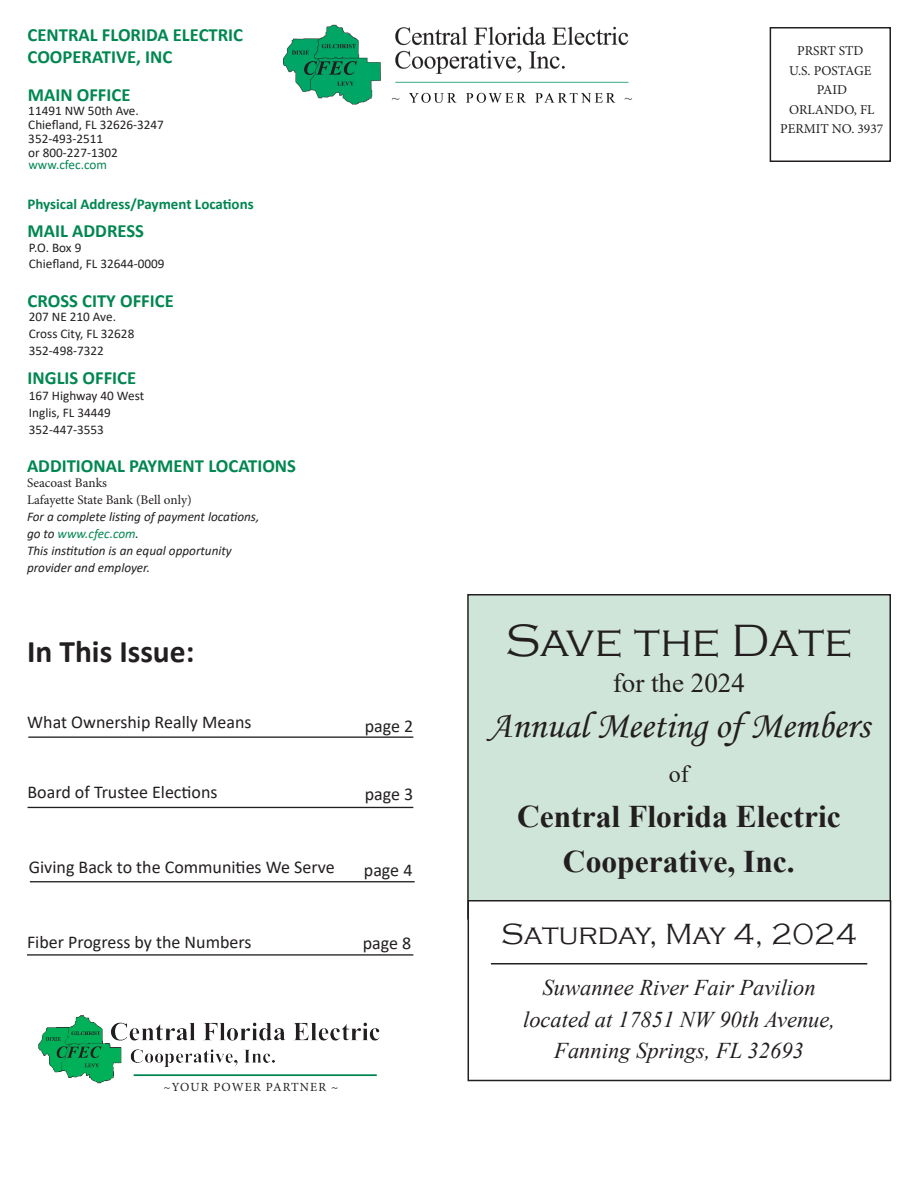
<style>
.page{position:relative;width:918px;height:1188px;background:#fff}
.page>*{position:absolute;margin:0;border:0;box-sizing:border-box;transform-origin:0 0}
.t1{font:300 46.5px "Copperplate Gothic";color:#231f20}
.t2{font:37.5px "Monotype Corsiva";color:#231f20}
.t3{font:700 31.5px/45px "Times New Roman";color:#231f20;text-align:center}
.t4{font:700 31.5px "Calibri";color:#231f20}
.t5{font:300 30px "Copperplate Gothic";color:#231f20}
.t6{font:27px "Times New Roman";color:#231f20}
.t7{font:24px "Times New Roman";color:#231f20}
.t8{font:italic 22.5px/31.5px "Times New Roman";color:#231f20;text-align:center}
.t9{font:700 18.6px/22.4px "Calibri";color:#008751}
.t10{font:18px "Calibri";color:#231f20}
.t11{font:700 15px "Calibri";color:#008751}
.t12{font:13.5px "Minion Pro";color:#231f20}
.t13{font:13.2px "Calibri";color:#231f20}
.t14{font:italic 13.2px/17.1px "Calibri";color:#231f20}
.t15{font:13.2px "Minion Pro";color:#231f20}
.t16{font:13.2px "Calibri";color:#008751}
.t17{font:12.45px "Minion Pro";letter-spacing:.09em;color:#231f20}
.s1{color:#008751}
</style>
<div class="page">
<div style="left:770px;top:27px;width:121px;height:135px;border:2px solid #231f20"></div>
<hr style="left:28px;top:736px;width:385px;height:2px;background:#231f20">
<hr style="left:30px;top:881px;width:385px;height:1px;background:#231f20">
<hr style="left:27px;top:954px;width:386px;height:2px;background:#231f20">
<hr style="left:28px;top:807px;width:385px;height:1px;background:#231f20">
<img style="left:38px;top:1015px;width:342px;height:69px">
<hr style="left:134px;top:1074px;width:243px;height:2px;background:#008751">
<div style="left:468px;top:595px;width:422px;height:324px;background:#d0e5da"></div>
<div style="left:467px;top:594px;width:424px;height:326px;border:2px solid #231f20"></div>
<div style="left:468px;top:901px;width:423px;height:179px;background:#fff"></div>
<div style="left:468px;top:900px;width:423px;height:181px;border:2px solid #231f20"></div>
<img style="left:284px;top:24px;width:349px;height:81px">
<hr style="left:491px;top:963px;width:376px;height:1px;background:#231f20">
<p class="t9" style="left:28px;top:23px;width:217px">CENTRAL FLORIDA ELECTRIC<br>COOPERATIVE, INC</p>
<p class="t9" style="left:28px;top:83px;width:104px">MAIN OFFICE</p>
<p class="t13" style="left:28px;top:101px;width:112px">11491 NW 50th Ave.</p>
<p class="t13" style="left:28px;top:115px;width:137px">Chiefland, FL 32626-3247</p>
<p class="t13" style="left:28px;top:129px;width:76px">352-493-2511</p>
<p class="t13" style="left:28px;top:143px;width:91px">or 800-227-1302</p>
<p class="t16" style="left:28px;top:155px;width:80px">www.cfec.com</p>
<p class="t11" style="left:27px;top:194px;width:228px">Physical Address/Payment Locations</p>
<p class="t9" style="left:28px;top:219px;width:118px">MAIL ADDRESS</p>
<p class="t13" style="left:29px;top:239px;width:54px">P.O. Box 9</p>
<p class="t13" style="left:29px;top:255px;width:137px">Chiefland, FL 32644-0009</p>
<p class="t9" style="left:28px;top:290px;width:148px">CROSS CITY OFFICE</p>
<p class="t13" style="left:29px;top:308px;width:89px">207 NE 210 Ave.</p>
<p class="t13" style="left:29px;top:325px;width:107px">Cross City, FL 32628</p>
<p class="t13" style="left:29px;top:342px;width:76px">352-498-7322</p>
<p class="t9" style="left:28px;top:367px;width:110px">INGLIS OFFICE</p>
<p class="t13" style="left:29px;top:386px;width:117px">167 Highway 40 West</p>
<p class="t13" style="left:29px;top:403px;width:83px">Inglis, FL 34449</p>
<p class="t13" style="left:29px;top:421px;width:76px">352-447-3553</p>
<p class="t9" style="left:27px;top:455px;width:271px">ADDITIONAL PAYMENT LOCATIONS</p>
<p class="t15" style="left:27px;top:474px;width:82px">Seacoast Banks</p>
<p class="t15" style="left:27px;top:491px;width:166px">Lafayette State Bank (Bell only)</p>
<p class="t14" style="left:27px;top:507px;width:234px">For a complete listing of payment locations, go to <span class="s1">www.cfec.com</span>.</p>
<p class="t14" style="left:27px;top:542px;width:206px">This institution is an equal opportunity provider and employer.</p>
<p class="t4" style="left:27px;top:629px;width:169px">In This Issue:</p>
<p class="t10" style="left:27px;top:709px;width:226px">What Ownership Really Means</p>
<p class="t10" style="left:365px;top:714px;width:50px">page 2</p>
<p class="t10" style="left:28px;top:780px;width:192px">Board of Trustee Elections</p>
<p class="t10" style="left:365px;top:782px;width:50px">page 3</p>
<p class="t10" style="left:29px;top:855px;width:307px">Giving Back to the Communities We Serve</p>
<p class="t10" style="left:364px;top:858px;width:50px">page 4</p>
<p class="t10" style="left:27px;top:929px;width:226px">Fiber Progress by the Numbers</p>
<p class="t10" style="left:363px;top:930px;width:50px">page 8</p>
<p class="t17" style="left:163px;top:1079px;width:176px">~YOUR POWER PARTNER ~</p>
<p class="t12" style="left:797px;top:42px;width:68px">PRSRT STD</p>
<p class="t12" style="left:789px;top:61px;width:84px">U.S. POSTAGE</p>
<p class="t12" style="left:817px;top:81px;width:32px">PAID</p>
<p class="t12" style="left:789px;top:100px;width:87px">ORLANDO, FL</p>
<p class="t12" style="left:780px;top:120px;width:105px">PERMIT NO. 3937</p>
<p class="t1" style="left:505px;top:615px;width:348px">Save the Date</p>
<p class="t6" style="left:613px;top:664px;width:133px">for the 2024</p>
<p class="t2" style="left:488px;top:703px;width:382px">Annual Meeting of Members</p>
<p class="t7" style="left:669px;top:757px;width:21px">of</p>
<p class="t3" style="left:517px;top:793px;width:325px">Central Florida Electric<br>Cooperative, Inc.</p>
<p class="t5" style="left:501px;top:917px;width:357px">Saturday, May 4, 2024</p>
<p class="t8" style="left:543px;top:971px;width:275px">Suwannee River Fair Pavilion</p>
<p class="t8" style="left:523px;top:1003px;width:314px">located at 17851 NW 90th Avenue,<br>Fanning Springs, FL 32693</p>
</div>
